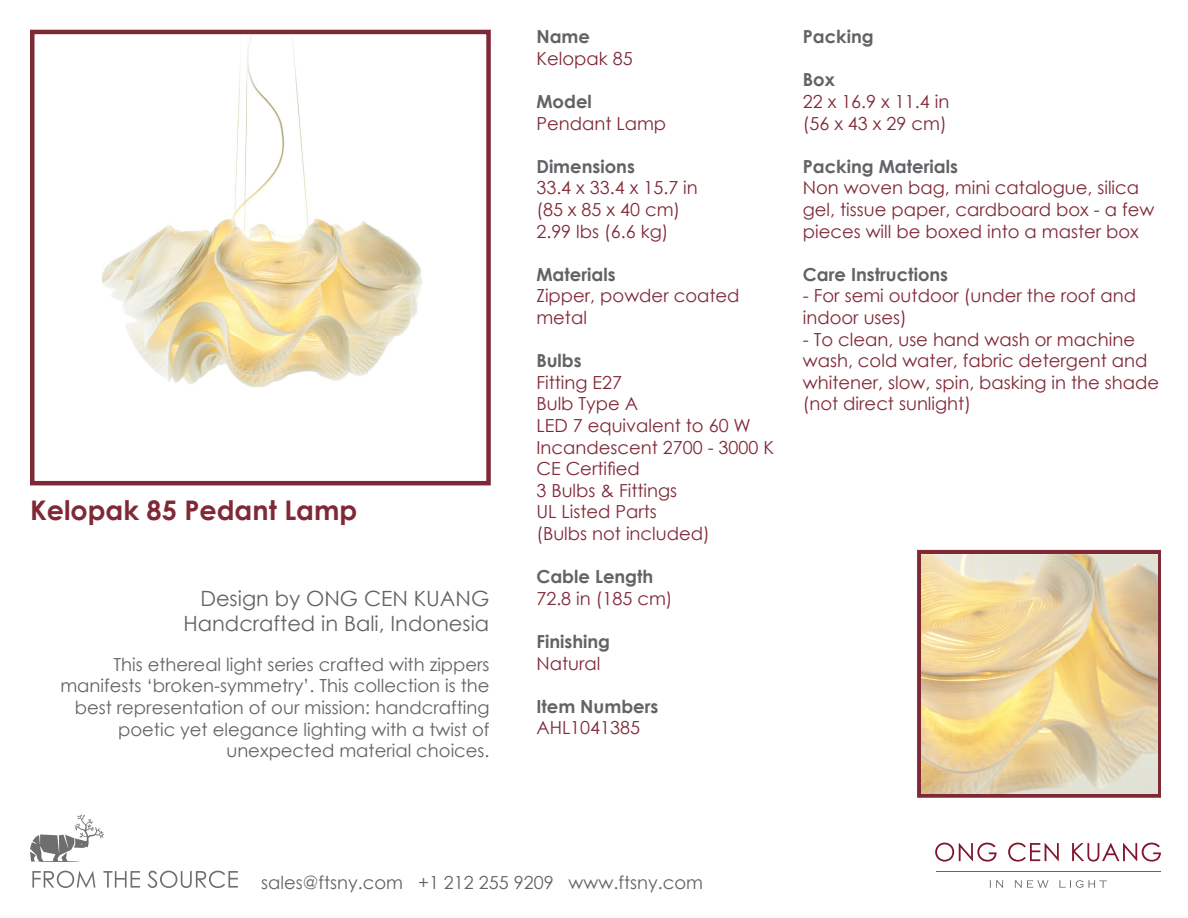
<style>
.page{position:relative;width:1188px;height:918px;background:#fff}
.page>*{position:absolute;margin:0;border:0;box-sizing:border-box;transform-origin:0 0}
.t1{font:700 27px "Century Gothic";color:#802936}
.t2{font:21px "Century Gothic";color:#616366}
.Paragraph_Style_1{font:18px/21.6px "Century Gothic";color:#802936}
.t3{font:18px/21.6px "Century Gothic";color:#616366;text-align:right}
.Paragraph_Style_1-2{font:700 18px "Century Gothic";color:#616366}
</style>
<div class="page">
<svg style="left:989px;top:880px;width:14px;height:8px"></svg>
<svg style="left:1014px;top:880px;width:35px;height:8px"></svg>
<svg style="left:1059px;top:880px;width:48px;height:8px"></svg>
<hr style="left:937px;top:871px;width:224px;height:1px;background:#616366">
<svg style="left:935px;top:843px;width:62px;height:19px"></svg>
<svg style="left:1008px;top:843px;width:51px;height:19px"></svg>
<svg style="left:1072px;top:843px;width:89px;height:19px"></svg>
<div style="left:30px;top:30px;width:461px;height:455px;border:4px solid #802936"></div>
<svg style="left:30px;top:814px;width:74px;height:48px"></svg>
<svg style="left:32px;top:871px;width:63px;height:17px"></svg>
<svg style="left:103px;top:871px;width:37px;height:17px"></svg>
<svg style="left:148px;top:871px;width:90px;height:17px"></svg>
<div style="left:917px;top:550px;width:244px;height:248px;border:4px solid #802936"></div>
<img style="left:103px;top:36px;width:319px;height:351px">
<img style="left:921px;top:554px;width:236px;height:240px">
<p class="t1" style="left:30px;top:489px;width:329px">Kelopak 85 Pedant Lamp</p>
<p class="t2" style="left:200px;top:584px;width:290px">Design by ONG CEN KUANG</p>
<p class="t2" style="left:183px;top:609px;width:307px">Handcrafted in Bali, Indonesia</p>
<p class="t3" style="left:60px;top:653px;width:431px">This ethereal light series crafted with zippers manifests ‘broken-symmetry’. This collection is the best representation of our mission: handcrafting poetic yet elegance lighting with a twist of unexpected material choices.</p>
<p class="Paragraph_Style_1-2" style="left:536px;top:23px;width:55px">Name</p>
<p class="Paragraph_Style_1" style="left:536px;top:47px;width:98px">Kelopak 85</p>
<p class="Paragraph_Style_1-2" style="left:536px;top:88px;width:57px">Model</p>
<p class="Paragraph_Style_1" style="left:536px;top:112px;width:131px">Pendant Lamp</p>
<p class="Paragraph_Style_1-2" style="left:536px;top:153px;width:100px">Dimensions</p>
<p class="Paragraph_Style_1" style="left:536px;top:177px;width:163px">33.4 x 33.4 x 15.7 in</p>
<p class="Paragraph_Style_1" style="left:536px;top:198px;width:145px">(85 x 85 x 40 cm)</p>
<p class="Paragraph_Style_1" style="left:536px;top:220px;width:134px">2.99 lbs (6.6 kg)</p>
<p class="Paragraph_Style_1-2" style="left:536px;top:261px;width:81px">Materials</p>
<p class="Paragraph_Style_1" style="left:536px;top:285px;width:205px">Zipper, powder coated metal</p>
<p class="Paragraph_Style_1-2" style="left:536px;top:347px;width:47px">Bulbs</p>
<p class="Paragraph_Style_1" style="left:536px;top:371px;width:87px">Fitting E27</p>
<p class="Paragraph_Style_1" style="left:536px;top:393px;width:103px">Bulb Type A</p>
<p class="Paragraph_Style_1" style="left:536px;top:414px;width:239px">LED 7 equivalent to 60 W<br>Incandescent 2700 - 3000 K</p>
<p class="Paragraph_Style_1" style="left:536px;top:458px;width:105px">CE Certified</p>
<p class="Paragraph_Style_1" style="left:536px;top:479px;width:142px">3 Bulbs &amp; Fittings</p>
<p class="Paragraph_Style_1" style="left:536px;top:501px;width:122px">UL Listed Parts</p>
<p class="Paragraph_Style_1" style="left:536px;top:522px;width:175px">(Bulbs not included)</p>
<p class="Paragraph_Style_1-2" style="left:536px;top:563px;width:118px">Cable Length</p>
<p class="Paragraph_Style_1" style="left:536px;top:587px;width:138px">72.8 in (185 cm)</p>
<p class="Paragraph_Style_1-2" style="left:536px;top:628px;width:75px">Finishing</p>
<p class="Paragraph_Style_1" style="left:536px;top:652px;width:65px">Natural</p>
<p class="Paragraph_Style_1-2" style="left:536px;top:693px;width:124px">Item Numbers</p>
<p class="Paragraph_Style_1" style="left:536px;top:717px;width:105px">AHL1041385</p>
<p class="Paragraph_Style_1-2" style="left:803px;top:23px;width:72px">Packing</p>
<p class="Paragraph_Style_1-2" style="left:803px;top:66px;width:34px">Box</p>
<p class="Paragraph_Style_1" style="left:803px;top:90px;width:148px">22 x 16.9 x 11.4 in</p>
<p class="Paragraph_Style_1" style="left:803px;top:112px;width:145px">(56 x 43 x 29 cm)</p>
<p class="Paragraph_Style_1-2" style="left:803px;top:153px;width:157px">Packing Materials</p>
<p class="Paragraph_Style_1" style="left:803px;top:177px;width:353px">Non woven bag, mini catalogue, silica gel, tissue paper, cardboard box - a few pieces will be boxed into a master box</p>
<p class="Paragraph_Style_1-2" style="left:803px;top:261px;width:147px">Care Instructions</p>
<p class="Paragraph_Style_1" style="left:803px;top:285px;width:335px">- For semi outdoor (under the roof and indoor uses)</p>
<p class="Paragraph_Style_1" style="left:803px;top:328px;width:358px">- To clean, use hand wash or machine wash, cold water, fabric detergent and whitener, slow, spin, basking in the shade (not direct sunlight)</p>
<p class="t3" style="left:261px;top:871px;width:443px">sales@ftsny.com +1 212 255 9209 www.ftsny.com</p>
</div>
